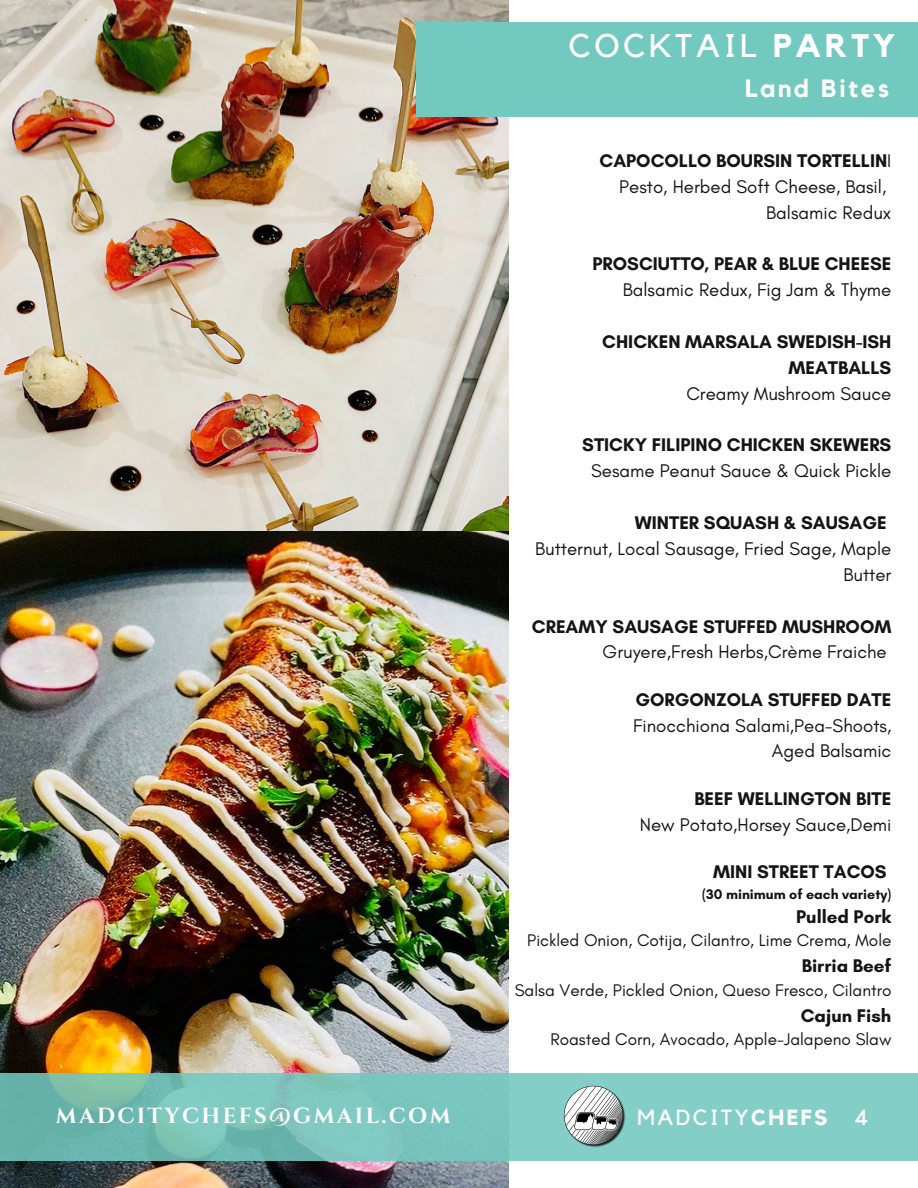
<style>
.page{position:relative;width:918px;height:1188px;background:#fff}
.page>*{position:absolute;margin:0;border:0;box-sizing:border-box;transform-origin:0 0}
.t1{font:32.7px "Kollektif";letter-spacing:.11em;color:#fff}
.t2{font:700 24.9px "Kollektif";letter-spacing:.11em;color:#fff}
.t3{font:700 21.75px "Cinzel";letter-spacing:.11em;color:#fff}
.t4{font:21.75px "Kollektif";letter-spacing:.11em;color:#fff}
.t5{font:18.6px/25.8px "Glacial Indifference";color:#141414;text-align:right}
.t6{font:700 18.6px/25.8px "Glacial Indifference";color:#141414;text-align:right}
.t7{font:17.1px "Glacial Indifference";color:#141414}
.t8{font:700 14.1px "Glacial Indifference";color:#141414}
.s1{font-weight:700}
</style>
<div class="page">
<img style="left:0;top:0;width:508px;height:531px">
<img style="left:0;top:531px;width:508px;height:657px">
<svg style="left:0;top:1073px;width:918px;height:88px;background:#7bc6bd"></svg>
<img style="left:556px;top:1086px;width:77px;height:64px">
<div style="left:416px;top:23px;width:502px;height:94px;background:#72c9c0"></div>
<p class="t3" style="left:56px;top:1102px;width:396px">MADCITYCHEFS@GMAIL.COM</p>
<h1 class="t1" style="left:568px;top:31px;width:329px">COCKTAIL <span class="s1">PARTY</span></h1>
<h2 class="t2" style="left:745px;top:77px;width:146px">Land Bites</h2>
<p class="t5" style="left:600px;top:147px;width:293px"><span class="s1">CAPOCOLLO BOURSIN TORTELLIN</span>I<br>Pesto, Herbed Soft Cheese, Basil,<br>Balsamic Redux</p>
<p class="t6" style="left:593px;top:251px;width:300px">PROSCIUTTO, PEAR &amp; BLUE CHEESE</p>
<p class="t5" style="left:623px;top:277px;width:270px">Balsamic Redux, Fig Jam &amp; Thyme</p>
<p class="t6" style="left:602px;top:329px;width:291px">CHICKEN MARSALA SWEDISH-ISH<br>MEATBALLS</p>
<p class="t5" style="left:686px;top:380px;width:207px">Creamy Mushroom Sauce</p>
<p class="t6" style="left:582px;top:432px;width:311px">STICKY FILIPINO CHICKEN SKEWERS</p>
<p class="t5" style="left:591px;top:458px;width:302px">Sesame Peanut Sauce &amp; Quick Pickle</p>
<p class="t6" style="left:635px;top:510px;width:253px">WINTER SQUASH &amp; SAUSAGE</p>
<p class="t5" style="left:535px;top:536px;width:358px">Butternut, Local Sausage, Fried Sage, Maple<br>Butter</p>
<p class="t6" style="left:532px;top:613px;width:361px">CREAMY SAUSAGE STUFFED MUSHROOM</p>
<p class="t5" style="left:603px;top:639px;width:286px">Gruyere,Fresh Herbs,Crème Fraiche</p>
<p class="t6" style="left:636px;top:686px;width:257px">GORGONZOLA STUFFED DATE</p>
<p class="t5" style="left:633px;top:712px;width:260px">Finocchiona Salami,Pea-Shoots,<br>Aged Balsamic</p>
<p class="t6" style="left:694px;top:785px;width:199px">BEEF WELLINGTON BITE</p>
<p class="t5" style="left:640px;top:811px;width:253px">New Potato,Horsey Sauce,Demi</p>
<p class="t6" style="left:713px;top:858px;width:175px">MINI STREET TACOS</p>
<p class="t8" style="left:702px;top:886px;width:191px">(30 minimum of each variety)</p>
<p class="t6" style="left:796px;top:903px;width:97px">Pulled Pork</p>
<p class="t7" style="left:527px;top:930px;width:366px">Pickled Onion, Cotija, Cilantro, Lime Crema, Mole</p>
<p class="t6" style="left:802px;top:953px;width:91px">Birria Beef</p>
<p class="t7" style="left:515px;top:980px;width:378px">Salsa Verde, Pickled Onion, Queso Fresco, Cilantro</p>
<p class="t6" style="left:801px;top:1002px;width:92px">Cajun Fish</p>
<p class="t7" style="left:550px;top:1029px;width:343px">Roasted Corn, Avocado, Apple-Jalapeno Slaw</p>
<p class="t4" style="left:637px;top:1107px;width:233px">MADCITY<span class="s1">CHEFS</span> 4</p>
</div>
